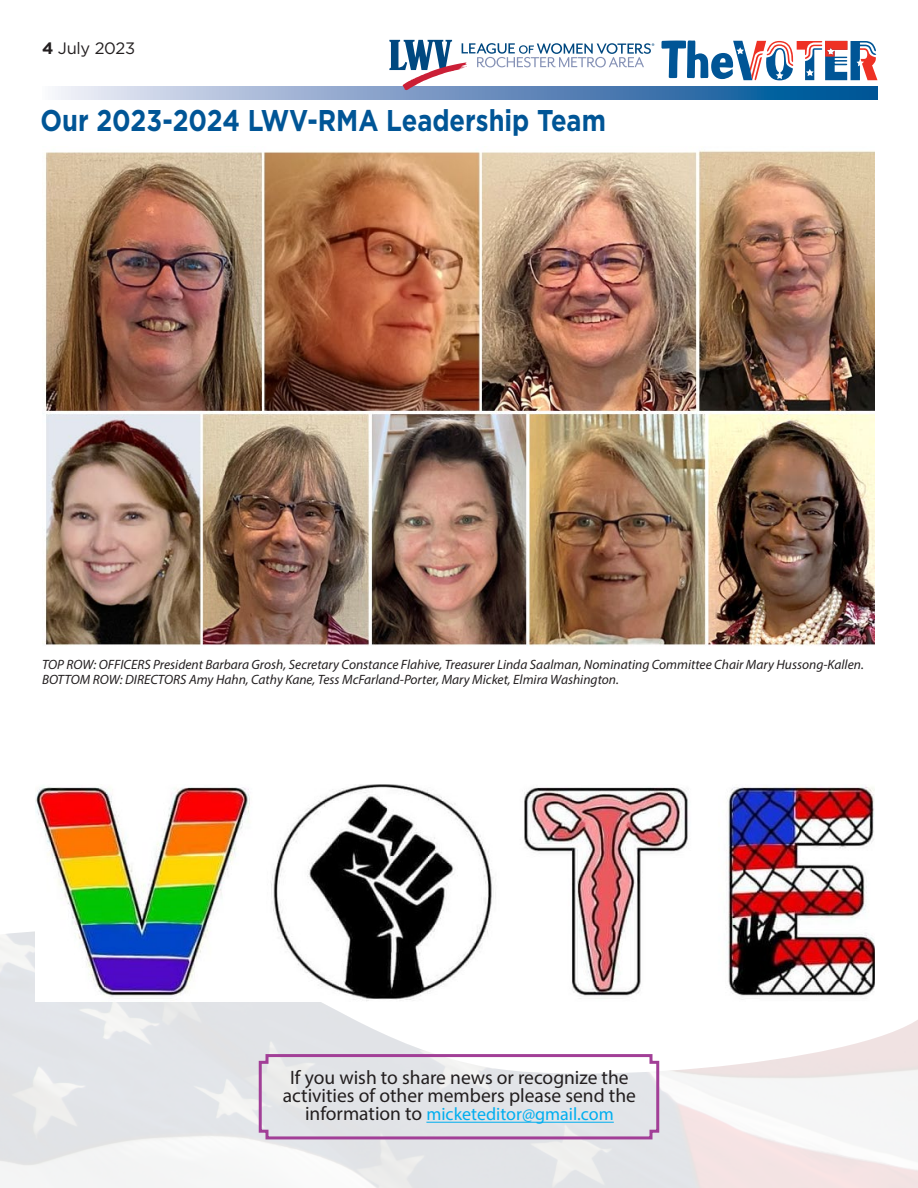
<style>
.page{position:relative;width:918px;height:1188px;background:#fff}
.page>*{position:absolute;margin:0;border:0;box-sizing:border-box;transform-origin:0 0}
.t1{font:700 30px "Gotham";color:#005596;scale:.85 1}
.t2{font:19.5px/18px "Myriad Pro";color:#231f20;text-align:center}
.t3{font:18px "Myriad Pro";color:#00aeef}
.t4{font:16.5px "Gotham";letter-spacing:-.02em;color:#231f20}
.t5{font:italic 13.5px/15px "Myriad Pro";color:#231f20}
.s1{font-weight:700}
.s2{font-size:19.5px;color:#231f20}
</style>
<div class="page">
<svg style="left:55px;top:87px;width:823px;height:13px;background:#7198c2"></svg>
<svg style="left:662px;top:40px;width:216px;height:40px"></svg>
<svg style="left:389px;top:40px;width:265px;height:50px"></svg>
<img style="left:35px;top:784px;width:840px;height:218px">
<svg style="left:257px;top:1053px;width:404px;height:88px;background:#ded8e3"></svg>
<img style="left:43px;top:151px;width:832px;height:495px">
<p class="t4" style="left:42px;top:37px;width:95px"><span class="s1">4</span> July 2023</p>
<h1 class="t1" style="left:40px;top:100px;width:667px">Our 2023-2024 LWV-RMA Leadership Team</h1>
<p class="t5" style="left:42px;top:657px;width:823px">TOP ROW: OFFICERS President Barbara Grosh, Secretary Constance Flahive, Treasurer Linda Saalman, Nominating Committee Chair Mary Hussong-Kallen.<br>BOTTOM ROW: DIRECTORS Amy Hahn, Cathy Kane, Tess McFarland-Porter, Mary Micket, Elmira Washington.</p>
<h2 class="t2" style="left:283px;top:1069px;width:355px">If you wish to share news or recognize the activities of other members please send the</h2>
<h3 class="t3" style="left:305px;top:1103px;width:310px"><span class="s2">information to</span> micketeditor@gmail.com</h3>
</div>
